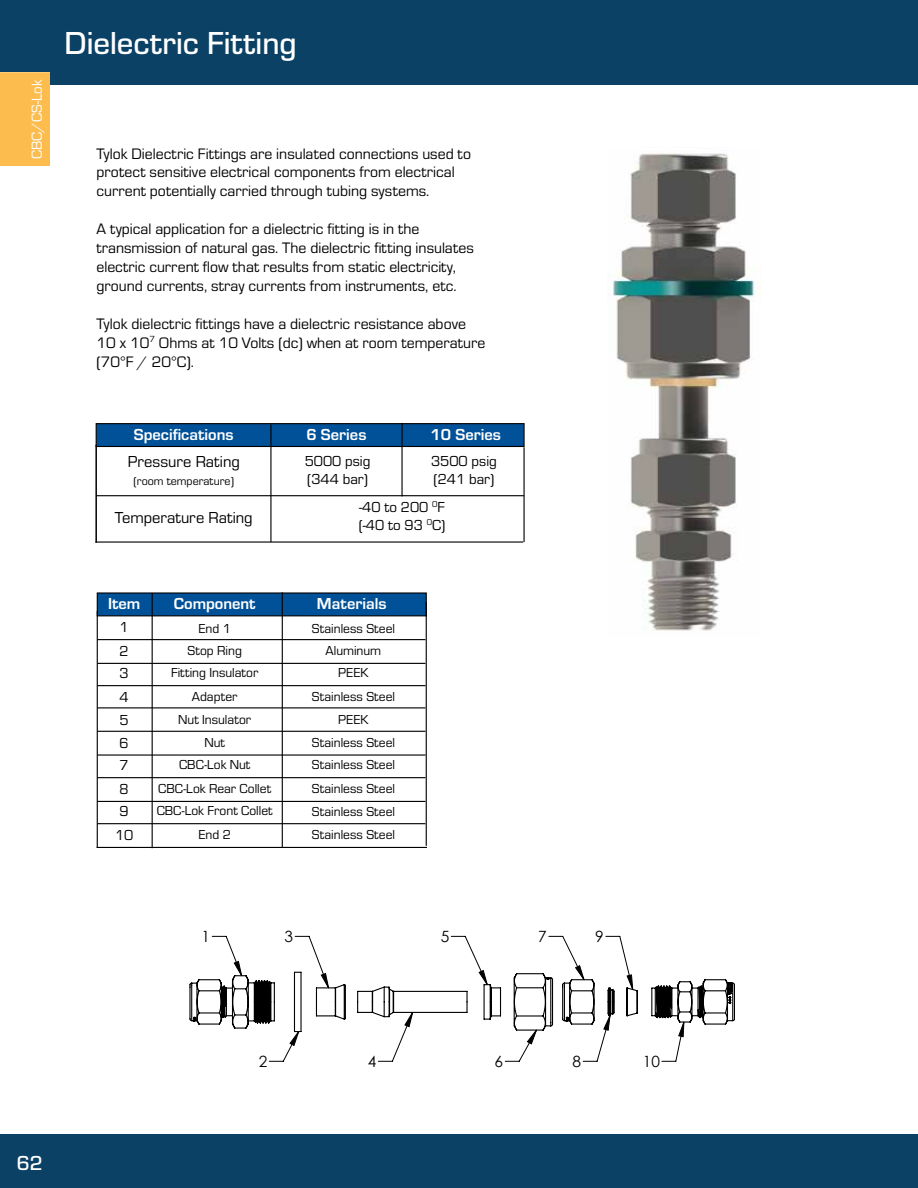
<style>
.page{position:relative;width:918px;height:1188px;background:#fff}
.page>*{position:absolute;margin:0;border:0;box-sizing:border-box;transform-origin:0 0}
.t1{font:500 33px "Eurostile";color:#fff}
.t2{font:500 21px "Eurostile";color:#fff}
.t3{font:700 16.5px "Eurostile";color:#fff}
.t4{font:16.5px "Eurostile";color:#000}
.t5{font:15.75px/18.9px "Eurostile";color:#000}
.t6{font:15.45px "Century Gothic";color:#000}
.t7{font:15px/23.1px "Eurostile";color:#000}
.t8{font:15px "Eurostile";color:#fff}
.t9{font:13.5px/23.1px "Eurostile";color:#000;text-align:center}
.t10{font:12px "Eurostile";color:#000}
</style>
<div class="page">
<div style="left:0;top:0;width:918px;height:85px;background:#0c4166"></div>
<div style="left:0;top:1134px;width:918px;height:54px;background:#0c4166"></div>
<div style="left:0;top:73px;width:50px;height:93px;background:#fcbd4e"></div>
<div style="left:96px;top:423px;width:429px;height:24px;background:#005198;border:1px solid #000"></div>
<hr style="left:96px;top:495px;width:428px;height:1px;background:#000">
<hr style="left:270px;top:425px;width:2px;height:117px;background:#000">
<hr style="left:523px;top:447px;width:2px;height:95px;background:#000">
<hr style="left:401px;top:423px;width:2px;height:73px;background:#000">
<hr style="left:95px;top:445px;width:2px;height:98px;background:#000">
<hr style="left:95px;top:541px;width:428px;height:2px;background:#000">
<div style="left:97px;top:592px;width:330px;height:24px;background:#005198;border:1px solid #000"></div>
<hr style="left:97px;top:639px;width:328px;height:1px;background:#000">
<hr style="left:152px;top:593px;width:1px;height:255px;background:#000">
<hr style="left:426px;top:602px;width:1px;height:244px;background:#000">
<hr style="left:282px;top:592px;width:1px;height:255px;background:#000">
<hr style="left:97px;top:611px;width:1px;height:236px;background:#000">
<hr style="left:97px;top:847px;width:330px;height:1px;background:#000">
<hr style="left:97px;top:663px;width:328px;height:1px;background:#000">
<hr style="left:97px;top:685px;width:328px;height:1px;background:#000">
<hr style="left:97px;top:707px;width:328px;height:1px;background:#000">
<hr style="left:97px;top:731px;width:328px;height:1px;background:#000">
<hr style="left:97px;top:754px;width:328px;height:2px;background:#000">
<hr style="left:97px;top:777px;width:328px;height:1px;background:#000">
<hr style="left:97px;top:801px;width:328px;height:1px;background:#000">
<hr style="left:97px;top:823px;width:328px;height:1px;background:#000">
<svg style="left:211px;top:935px;width:469px;height:127px"></svg>
<svg style="left:189px;top:960px;width:546px;height:87px"></svg>
<img style="left:608px;top:153px;width:153px;height:478px">
<p class="t8" style="left:27px;top:159px;width:81px;rotate:-90deg">CBC/CS-Lok</p>
<h1 class="t1" style="left:65px;top:21px;width:234px">Dielectric Fitting</h1>
<p class="t5" style="left:97px;top:143px;width:376px">Tylok Dielectric Fittings are insulated connections used to protect sensitive electrical components from electrical current potentially carried through tubing systems.</p>
<p class="t5" style="left:97px;top:219px;width:379px">A typical application for a dielectric fitting is in the transmission of natural gas. The dielectric fitting insulates electric current flow that results from static electricity, ground currents, stray currents from instruments, etc.</p>
<p class="t5" style="left:97px;top:313px;width:390px;line-height:19.4px">Tylok dielectric fittings have a dielectric resistance above<br>10 x 10<sup>7</sup> Ohms at 10 Volts (dc) when at room temperature (70°F / 20°C).</p>
<p class="t3" style="left:134px;top:423px;width:101px">Specifications</p>
<p class="t4" style="left:128px;top:451px;width:114px">Pressure Rating</p>
<p class="t10" style="left:134px;top:473px;width:102px">(room temperature)</p>
<p class="t4" style="left:115px;top:507px;width:139px">Temperature Rating</p>
<p class="t3" style="left:306px;top:423px;width:62px">6 Series</p>
<p class="t3" style="left:431px;top:423px;width:72px">10 Series</p>
<p class="t7" style="left:305px;top:452px;width:67px;line-height:18px">5000 psig (344 bar)</p>
<p class="t7" style="left:431px;top:452px;width:67px;line-height:18px">3500 psig (241 bar)</p>
<p class="t7" style="left:359px;top:498px;width:88px;line-height:18px">-40 to 200 <sup>0</sup>F (-40 to 93 <sup>0</sup>C)</p>
<p class="t3" style="left:108px;top:592px;width:34px">Item</p>
<p class="t3" style="left:174px;top:592px;width:83px">Component</p>
<p class="t3" style="left:317px;top:592px;width:71px">Materials</p>
<p class="t7" style="left:120px;top:615px;width:11px;line-height:23.7px">1<br>2</p>
<p class="t7" style="left:120px;top:661px;width:11px;text-align:justify">3<br>4<br>5<br>6<br>7<br>8</p>
<p class="t7" style="left:115px;top:799px;width:20px;line-height:23.7px;text-align:center">9<br>10</p>
<p class="t9" style="left:312px;top:617px;width:85px;line-height:22.2px">Stainless Steel<br>Aluminum<br>PEEK</p>
<p class="t9" style="left:312px;top:684px;width:85px">Stainless Steel<br>PEEK<br>Stainless Steel<br>Stainless Steel<br>Stainless Steel<br>Stainless Steel<br>Stainless Steel</p>
<p class="t9" style="left:171px;top:617px;width:89px;line-height:22.2px">End 1<br>Stop Ring<br>Fitting Insulator</p>
<p class="t9" style="left:158px;top:684px;width:114px">Adapter<br>Nut Insulator<br>Nut<br>CBC-Lok Nut<br>CBC-Lok Rear Collet</p>
<p class="t9" style="left:157px;top:798px;width:118px;line-height:23.7px">CBC-Lok Front Collet<br>End 2</p>
<p class="t6" style="left:201px;top:926px;width:10px">1</p>
<p class="t6" style="left:284px;top:926px;width:10px">3</p>
<p class="t6" style="left:441px;top:926px;width:10px">5</p>
<p class="t6" style="left:538px;top:926px;width:10px">7</p>
<p class="t6" style="left:595px;top:926px;width:10px">9</p>
<h2 class="t2" style="left:17px;top:1149px;width:28px">62</h2>
<p class="t6" style="left:259px;top:1051px;width:10px">2</p>
<p class="t6" style="left:368px;top:1051px;width:10px">4</p>
<p class="t6" style="left:495px;top:1051px;width:10px">6</p>
<p class="t6" style="left:572px;top:1051px;width:10px">8</p>
<p class="t6" style="left:643px;top:1051px;width:19px">10</p>
</div>
